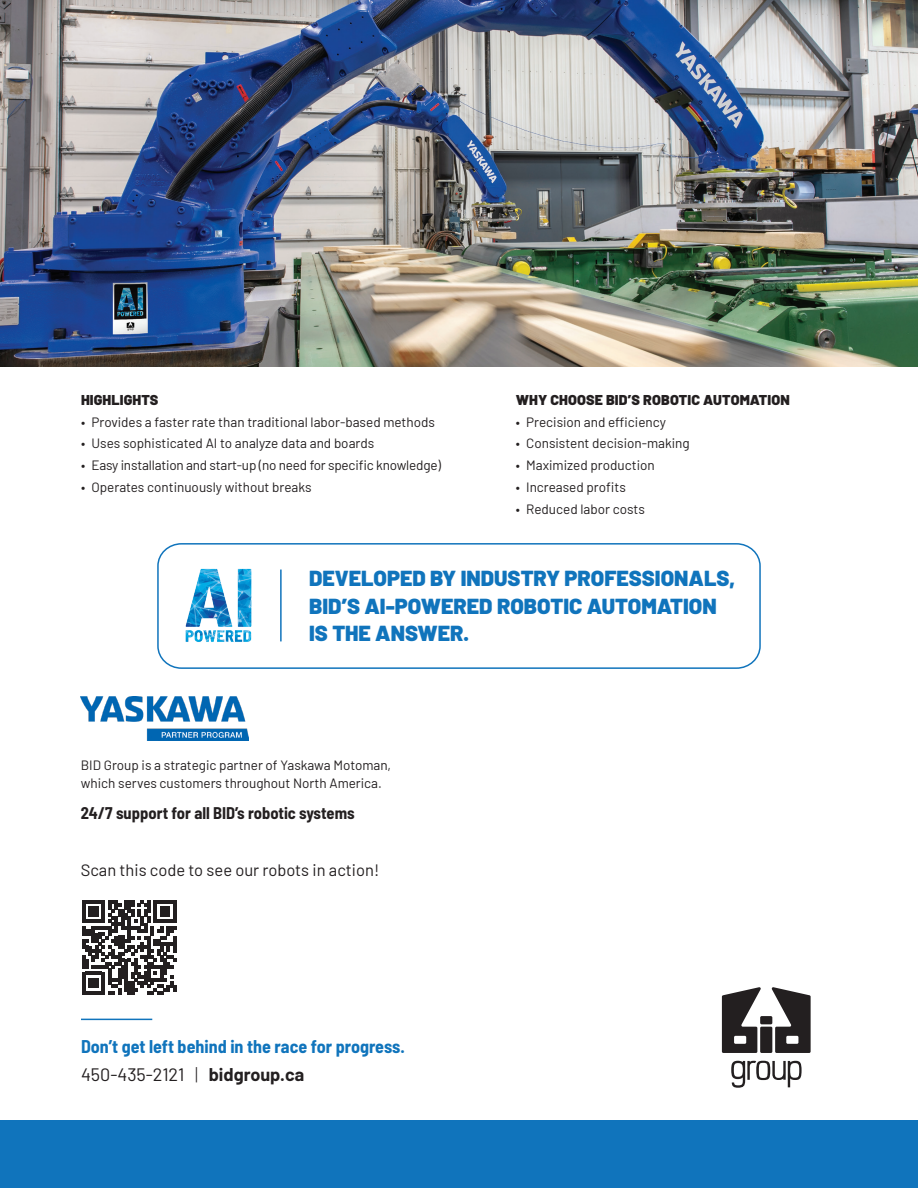
<style>
.page{position:relative;width:918px;height:1188px;background:#fff}
.page>*{position:absolute;margin:0;border:0;box-sizing:border-box;transform-origin:0 0}
.t1{font:900 21.75px/27.9px "Barlow";color:#1074bc}
.t2{font:700 semi-condensed 18px/27.8px "Barlow";color:#1074bc}
.t3{font:700 semi-condensed 16.5px "Barlow";color:#231f20}
.t4{font:16.5px "Barlow";color:#231f20}
.t5{font:900 14.25px "Barlow";letter-spacing:.01em;color:#231f20}
.t6{font:13.5px/18px "Barlow";color:#231f20}
.s1{font-weight:400;font-stretch:normal;color:#231f20}
.s2{font-weight:300;font-stretch:normal;color:#231f20}
.s3{font-stretch:normal;color:#231f20}
</style>
<div class="page">
<div style="left:0;top:1120px;width:918px;height:68px;background:#1074bc"></div>
<img style="left:0;top:0;width:918px;height:366px">
<svg style="left:82px;top:900px;width:95px;height:95px"></svg>
<svg style="left:731px;top:1061px;width:71px;height:27px"></svg>
<div style="left:760px;top:1016px;width:12px;height:8px;background:#231f20;border-radius:2px"></div>
<div style="left:760px;top:1027px;width:12px;height:26px;background:#231f20"></div>
<svg style="left:771px;top:987px;width:40px;height:66px"></svg>
<svg style="left:722px;top:987px;width:39px;height:66px"></svg>
<div style="left:157px;top:543px;width:604px;height:126px;border:2px solid #1074bc;border-radius:23px"></div>
<hr style="left:280px;top:570px;width:2px;height:71px;background:#1074bc">
<img style="left:185px;top:568px;width:67px;height:74px">
<hr style="left:81px;top:1019px;width:71px;height:1px;background:#1074bc">
<img style="left:81px;top:697px;width:168px;height:44px">
<p class="t5" style="left:81px;top:389px;width:79px">HIGHLIGHTS</p>
<p class="t6" style="left:81px;top:412px;width:355px">• Provides a faster rate than traditional labor-based methods</p>
<p class="t6" style="left:81px;top:434px;width:295px">• Uses sophisticated AI to analyze data and boards</p>
<p class="t6" style="left:81px;top:455px;width:362px">• Easy installation and start-up (no need for specific knowledge)</p>
<p class="t6" style="left:81px;top:477px;width:232px">• Operates continuously without breaks</p>
<p class="t5" style="left:516px;top:389px;width:276px">WHY CHOOSE BID’S ROBOTIC AUTOMATION</p>
<p class="t6" style="left:516px;top:412px;width:152px">• Precision and efficiency</p>
<p class="t6" style="left:516px;top:434px;width:176px">• Consistent decision-making</p>
<p class="t6" style="left:516px;top:455px;width:141px">• Maximized production</p>
<p class="t6" style="left:516px;top:477px;width:112px">• Increased profits</p>
<p class="t6" style="left:516px;top:499px;width:131px">• Reduced labor costs</p>
<h1 class="t1" style="left:309px;top:562px;width:428px">DEVELOPED BY INDUSTRY PROFESSIONALS,<br>BID’S AI-POWERED ROBOTIC AUTOMATION<br>IS THE ANSWER.</h1>
<p class="t6" style="left:81px;top:755px;width:312px">BID Group is a strategic partner of Yaskawa Motoman, which serves customers throughout North America.</p>
<p class="t3" style="left:81px;top:801px;width:275px">24/7 support for all BID’s robotic systems</p>
<p class="t4" style="left:81px;top:858px;width:300px">Scan this code to see our robots in action!</p>
<h2 class="t2" style="left:81px;top:1032px;width:325px">Don’t get left behind in the race for progress.<br><span class="s1">450-435-2121</span> <span class="s2">|</span> <span class="s3">bidgroup.ca</span></h2>
</div>
